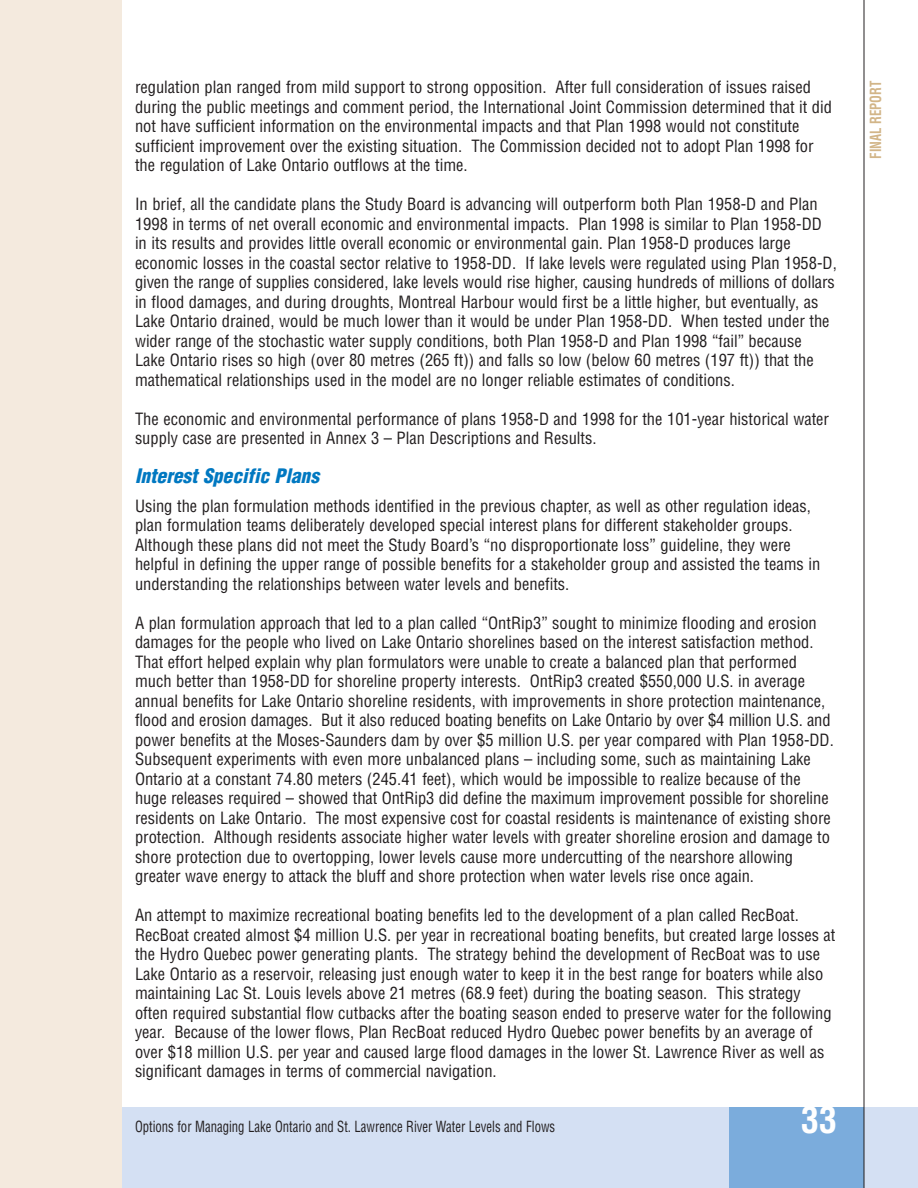
<style>
.page{position:relative;width:918px;height:1188px;background:#fff}
.page>*{position:absolute;margin:0;border:0;box-sizing:border-box;transform-origin:0 0}
.t1{font:700 condensed 36px "Helvetica";color:#fff}
.t2{font:italic 900 condensed 19.5px "Helvetica";color:#0078c1}
.t3{font:condensed 16.5px/19.5px "Helvetica";color:#231f20}
.t4{font:condensed 15px "Helvetica";color:#231f20;scale:.85 1}
.t5{font:700 condensed 15px "Helvetica";color:#d2b588;scale:.85 1}
</style>
<div class="page">
<div style="left:0;top:1107px;width:918px;height:81px;background:#d4e0f3"></div>
<div style="left:729px;top:1107px;width:135px;height:81px;background:#7bacdc"></div>
<hr style="left:864px;top:0;width:1px;height:1188px;background:#231f20">
<div style="left:0;top:0;width:122px;height:1188px;background:#f4eade"></div>
<p class="t3" style="left:135px;top:79px;width:699px">regulation plan ranged from mild support to strong opposition. After full consideration of issues raised during the public meetings and comment period, the International Joint Commission determined that it did not have sufficient information on the environmental impacts and that Plan 1998 would not constitute sufficient improvement over the existing situation. The Commission decided not to adopt Plan 1998 for the regulation of Lake Ontario outflows at the time.</p>
<p class="t3" style="left:135px;top:196px;width:703px">In brief, all the candidate plans the Study Board is advancing will outperform both Plan 1958-D and Plan 1998 in terms of net overall economic and environmental impacts. Plan 1998 is similar to Plan 1958-DD in its results and provides little overall economic or environmental gain. Plan 1958-D produces large economic losses in the coastal sector relative to 1958-DD. If lake levels were regulated using Plan 1958-D, given the range of supplies considered, lake levels would rise higher, causing hundreds of millions of dollars in flood damages, and during droughts, Montreal Harbour would first be a little higher, but eventually, as Lake Ontario drained, would be much lower than it would be under Plan 1958-DD. When tested under the wider range of the stochastic water supply conditions, both Plan 1958-D and Plan 1998 “fail” because<br>Lake Ontario rises so high (over 80 metres (265 ft)) and falls so low (below 60 metres (197 ft)) that the mathematical relationships used in the model are no longer reliable estimates of conditions.</p>
<p class="t3" style="left:135px;top:410px;width:696px">The economic and environmental performance of plans 1958-D and 1998 for the 101-year historical water supply case are presented in Annex 3 – Plan Descriptions and Results.</p>
<p class="t2" style="left:135px;top:469px;width:189px">Interest Specific Plans</p>
<p class="t3" style="left:135px;top:497px;width:687px">Using the plan formulation methods identified in the previous chapter, as well as other regulation ideas, plan formulation teams deliberately developed special interest plans for different stakeholder groups.<br>Although these plans did not meet the Study Board’s “no disproportionate loss” guideline, they were helpful in defining the upper range of possible benefits for a stakeholder group and assisted the teams in understanding the relationships between water levels and benefits.</p>
<p class="t3" style="left:135px;top:614px;width:700px">A plan formulation approach that led to a plan called “OntRip3” sought to minimize flooding and erosion damages for the people who lived on Lake Ontario shorelines based on the interest satisfaction method.<br>That effort helped explain why plan formulators were unable to create a balanced plan that performed much better than 1958-DD for shoreline property interests. OntRip3 created $550,000 U.S. in average annual benefits for Lake Ontario shoreline residents, with improvements in shore protection maintenance, flood and erosion damages. But it also reduced boating benefits on Lake Ontario by over $4 million U.S. and power benefits at the Moses-Saunders dam by over $5 million U.S. per year compared with Plan 1958-DD.<br>Subsequent experiments with even more unbalanced plans – including some, such as maintaining Lake Ontario at a constant 74.80 meters (245.41 feet), which would be impossible to realize because of the huge releases required – showed that OntRip3 did define the maximum improvement possible for shoreline residents on Lake Ontario. The most expensive cost for coastal residents is maintenance of existing shore protection. Although residents associate higher water levels with greater shoreline erosion and damage to shore protection due to overtopping, lower levels cause more undercutting of the nearshore allowing greater wave energy to attack the bluff and shore protection when water levels rise once again.</p>
<p class="t3" style="left:135px;top:907px;width:702px">An attempt to maximize recreational boating benefits led to the development of a plan called RecBoat.<br>RecBoat created almost $4 million U.S. per year in recreational boating benefits, but created large losses at the Hydro Quebec power generating plants. The strategy behind the development of RecBoat was to use Lake Ontario as a reservoir, releasing just enough water to keep it in the best range for boaters while also maintaining Lac St. Louis levels above 21 metres (68.9 feet) during the boating season. This strategy often required substantial flow cutbacks after the boating season ended to preserve water for the following year. Because of the lower flows, Plan RecBoat reduced Hydro Quebec power benefits by an average of over $18 million U.S. per year and caused large flood damages in the lower St. Lawrence River as well as significant damages in terms of commercial navigation.</p>
<p class="t4" style="left:135px;top:1121px;width:496px">Options for Managing Lake Ontario and St. Lawrence River Water Levels and Flows</p>
<h1 class="t1" style="left:801px;top:1106px;width:37px">33</h1>
<p class="t5" style="left:870px;top:159px;width:93px;rotate:-90deg">FINAL REPORT</p>
</div>
